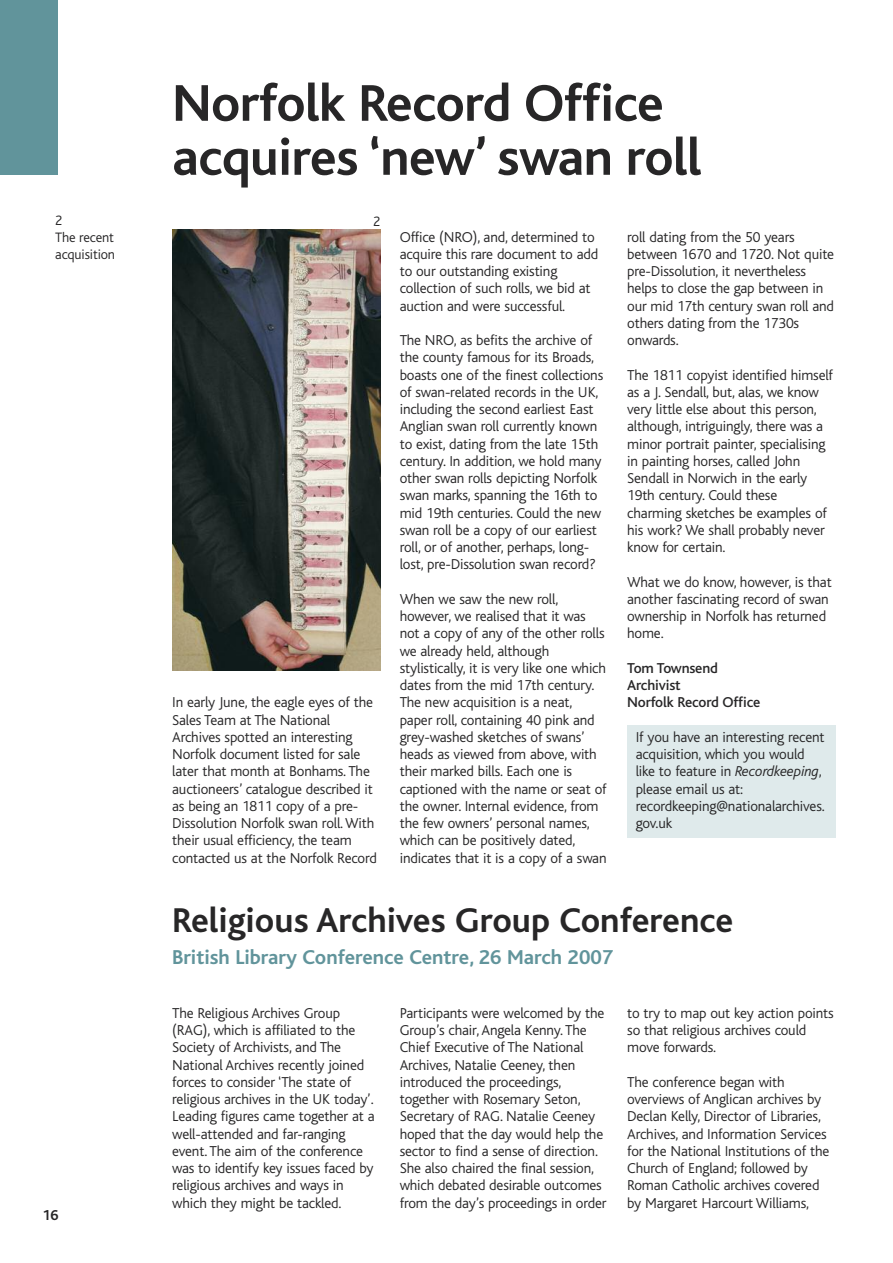
<style>
.page{position:relative;width:893px;height:1263px;background:#fff}
.page>*{position:absolute;margin:0;border:0;box-sizing:border-box;transform-origin:0 0}
.t1{font:700 54px/54px "Bliss";letter-spacing:-.01em;color:#272627}
.t2{font:700 36px "Bliss";color:#272627}
.t3{font:700 21px "Bliss";color:#61949b}
.t4{font:300 15px/17.2px "Bliss";letter-spacing:-.01em;color:#272627}
.t5{font:500 15px/17.2px "Bliss";letter-spacing:-.01em;color:#272627}
.t6{font:700 15px "Bliss";color:#272627}
.t7{font:300 14.25px/17.2px "Bliss";letter-spacing:-.01em;color:#272627}
.s1{font-style:italic}
</style>
<div class="page">
<div style="left:627px;top:725px;width:209px;height:113px;background:#dfeaeb"></div>
<img style="left:172px;top:230px;width:209px;height:441px">
<div style="left:0;top:0;width:57px;height:174px;background:#61949b"></div>
<h1 class="t1" style="left:172px;top:82px;width:531px">Norfolk Record Office acquires ‘new’ swan roll</h1>
<p class="t7" style="left:55px;top:213px;width:61px">2<br>The recent acquisition</p>
<p class="t7" style="left:373px;top:214px;width:9px">2</p>
<p class="t4" style="left:172px;top:695px;width:206px">In early June, the eagle eyes of the<br>Sales Team at The National<br>Archives spotted an interesting<br>Norfolk document listed for sale later that month at Bonhams. The auctioneers’ catalogue described it as being an 1811 copy of a pre-<br>Dissolution Norfolk swan roll.With their usual efficiency, the team contacted us at the Norfolk Record</p>
<p class="t4" style="left:400px;top:229px;width:200px">Office (NRO), and, determined to acquire this rare document to add to our outstanding existing collection of such rolls, we bid at auction and were successful.</p>
<p class="t4" style="left:400px;top:333px;width:205px">The NRO, as befits the archive of the county famous for its Broads, boasts one of the finest collections of swan-related records in the UK, including the second earliest East Anglian swan roll currently known to exist, dating from the late 15th century. In addition, we hold many other swan rolls depicting Norfolk swan marks, spanning the 16th to mid 19th centuries. Could the new swan roll be a copy of our earliest roll, or of another, perhaps, long&shy;lost, pre-Dissolution swan record?</p>
<p class="t4" style="left:400px;top:592px;width:208px">When we saw the new roll, however, we realised that it was not a copy of any of the other rolls we already held, although stylistically, it is very like one which dates from the mid 17th century.<br>The new acquisition is a neat, paper roll, containing 40 pink and grey-washed sketches of swans’ heads as viewed from above, with their marked bills. Each one is captioned with the name or seat of the owner. Internal evidence, from the few owners’ personal names, which can be positively dated, indicates that it is a copy of a swan</p>
<p class="t4" style="left:627px;top:229px;width:208px">roll dating from the 50 years between 1670 and 1720. Not quite pre-Dissolution, it nevertheless helps to close the gap between in our mid 17th century swan roll and others dating from the 1730s onwards.</p>
<p class="t4" style="left:627px;top:367px;width:207px">The 1811 copyist identified himself as a J. Sendall, but, alas, we know very little else about this person, although, intriguingly, there was a minor portrait painter, specialising in painting horses, called John<br>Sendall in Norwich in the early<br>19th century. Could these charming sketches be examples of his work? We shall probably never know for certain.</p>
<p class="t4" style="left:627px;top:574px;width:206px">What we do know, however, is that another fascinating record of swan ownership in Norfolk has returned home.</p>
<p class="t5" style="left:627px;top:661px;width:135px">Tom Townsend<br>Archivist<br>Norfolk Record Office</p>
<p class="t4" style="left:636px;top:730px;width:191px">If you have an interesting recent acquisition, which you would like to feature in <span class="s1">Recordkeeping</span>, please email us at: recordkeeping@nationalarchives. gov.uk</p>
<p class="t6" style="left:43px;top:1210px;width:18px">16</p>
<h2 class="t2" style="left:172px;top:909px;width:563px">Religious Archives Group Conference</h2>
<h3 class="t3" style="left:172px;top:950px;width:442px">British Library Conference Centre, 26 March 2007</h3>
<p class="t4" style="left:172px;top:1006px;width:204px">The Religious Archives Group (RAG), which is affiliated to the<br>Society of Archivists, and The<br>National Archives recently joined forces to consider ‘The state of religious archives in the UK today’.<br>Leading figures came together at a well-attended and far-ranging event. The aim of the conference was to identify key issues faced by religious archives and ways in which they might be tackled.</p>
<p class="t4" style="left:400px;top:1006px;width:208px">Participants were welcomed by the Group’s chair, Angela Kenny. The Chief Executive of The National Archives, Natalie Ceeney, then introduced the proceedings, together with Rosemary Seton, Secretary of RAG. Natalie Ceeney hoped that the day would help the sector to find a sense of direction.<br>She also chaired the final session, which debated desirable outcomes from the day’s proceedings in order</p>
<p class="t4" style="left:627px;top:1006px;width:208px">to try to map out key action points so that religious archives could move forwards.</p>
<p class="t4" style="left:627px;top:1075px;width:204px">The conference began with overviews of Anglican archives by Declan Kelly, Director of Libraries, Archives, and Information Services for the National Institutions of the Church of England; followed by Roman Catholic archives covered by Margaret Harcourt Williams,</p>
</div>
